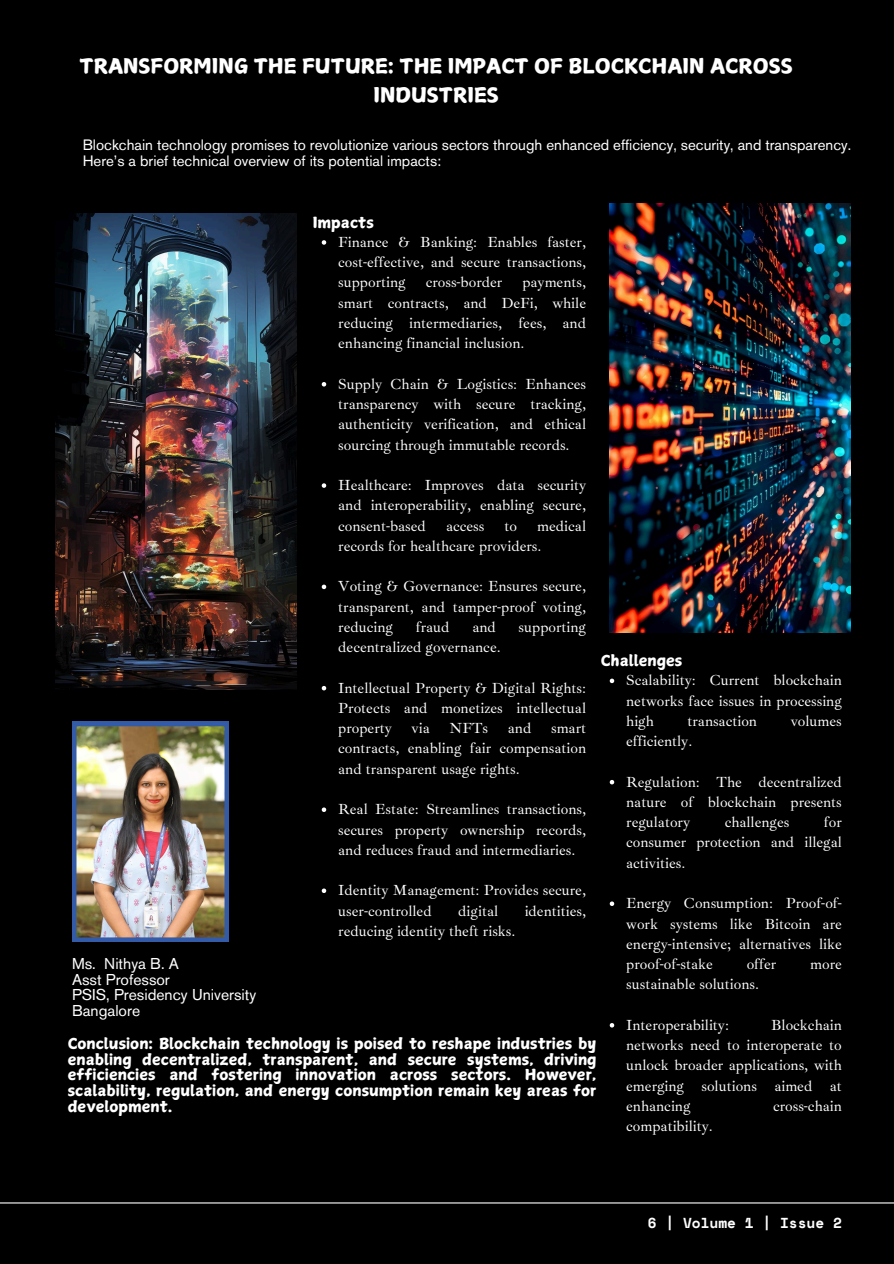
<style>
.page{position:relative;width:894px;height:1264px;background:#fff}
.page>*{position:absolute;margin:0;border:0;box-sizing:border-box;transform-origin:0 0}
.t1{font:20.25px/28px "Canva Surname Fu";color:#fff;text-align:center}
.t2{font:15.6px "Akzidenz Grotesk Pro";color:#fff}
.t3{font:15px/20.2px "Ibarra Real Nova";color:#fff;text-align:justify}
.t4{font:15px/15.8px "Canva Surname Fu";color:#fff;text-align:justify}
.t5{font:15px/15.8px "Akzidenz Grotesk Pro";color:#fff}
.t6{font:700 14.4px "Space Mono";color:#fff}
</style>
<div class="page">
<div style="left:0;top:0;width:893px;height:1263px;background:#000"></div>
<img style="left:55px;top:213px;width:241px;height:476px">
<hr style="left:0;top:1202px;width:893px;height:1px;background:#fff">
<img style="left:609px;top:203px;width:241px;height:429px">
<img style="left:72px;top:721px;width:156px;height:220px">
<svg style="left:321px;top:240px;width:5px;height:5px"></svg>
<svg style="left:321px;top:382px;width:5px;height:4px"></svg>
<svg style="left:321px;top:483px;width:5px;height:5px"></svg>
<svg style="left:321px;top:584px;width:5px;height:5px"></svg>
<svg style="left:321px;top:686px;width:5px;height:4px"></svg>
<svg style="left:321px;top:807px;width:5px;height:5px"></svg>
<svg style="left:321px;top:888px;width:5px;height:5px"></svg>
<svg style="left:609px;top:678px;width:5px;height:5px"></svg>
<svg style="left:609px;top:780px;width:5px;height:4px"></svg>
<svg style="left:609px;top:901px;width:5px;height:5px"></svg>
<svg style="left:609px;top:1023px;width:5px;height:4px"></svg>
<p class="t1" style="left:79px;top:52px;width:714px">TRANSFORMING THE FUTURE: THE IMPACT OF BLOCKCHAIN ACROSS<br>INDUSTRIES</p>
<p class="t5" style="left:83px;top:138px;width:769px">Blockchain technology promises to revolutionize various sectors through enhanced efficiency, security, and transparency.<br>Here’s a brief technical overview of its potential impacts:</p>
<h1 class="t4" style="left:312px;top:214px;width:63px">Impacts</h1>
<p class="t3" style="left:338px;top:232px;width:249px">Finance &amp; Banking: Enables faster, cost-effective, and secure transactions, supporting</p>
<p class="t3" style="left:425px;top:272px;width:78px">cross-border</p>
<p class="t3" style="left:338px;top:272px;width:249px;text-indent:184px">payments, smart contracts, and DeFi, while reducing intermediaries, fees, and enhancing financial inclusion.</p>
<p class="t3" style="left:338px;top:374px;width:249px">Supply Chain &amp; Logistics: Enhances transparency with secure tracking, authenticity verification, and ethical sourcing through immutable records.</p>
<p class="t3" style="left:338px;top:475px;width:249px">Healthcare: Improves data security and interoperability, enabling secure, consent-based</p>
<p class="t3" style="left:338px;top:515px;width:249px;text-indent:199px">medical records for healthcare providers.</p>
<p class="t3" style="left:338px;top:576px;width:249px">Voting &amp; Governance: Ensures secure, transparent, and tamper-proof voting, reducing</p>
<p class="t3" style="left:446px;top:515px;width:40px">access</p>
<p class="t3" style="left:504px;top:515px;width:14px">to</p>
<p class="t3" style="left:415px;top:617px;width:35px">fraud</p>
<p class="t3" style="left:472px;top:617px;width:25px">and</p>
<p class="t3" style="left:518px;top:617px;width:69px">supporting</p>
<p class="t3" style="left:338px;top:637px;width:164px">decentralized governance.</p>
<p class="t3" style="left:338px;top:677px;width:249px">Intellectual Property &amp; Digital Rights:<br>Protects and monetizes intellectual property</p>
<p class="t4" style="left:600px;top:652px;width:83px">Challenges</p>
<p class="t3" style="left:626px;top:670px;width:217px">Scalability: Current blockchain networks face issues in processing high</p>
<p class="t3" style="left:687px;top:711px;width:71px">transaction</p>
<p class="t3" style="left:790px;top:711px;width:53px">volumes</p>
<p class="t3" style="left:626px;top:731px;width:68px">efficiently.</p>
<p class="t3" style="left:626px;top:771px;width:217px">Regulation: The decentralized nature of blockchain presents regulatory</p>
<p class="t3" style="left:411px;top:718px;width:20px">via</p>
<p class="t3" style="left:449px;top:718px;width:40px">NFTs</p>
<p class="t3" style="left:507px;top:718px;width:25px">and</p>
<p class="t3" style="left:338px;top:718px;width:249px;text-indent:213px">smart contracts, enabling fair compensation and transparent usage rights.</p>
<p class="t3" style="left:338px;top:799px;width:249px">Real Estate: Streamlines transactions, secures property ownership records, and reduces fraud and intermediaries.</p>
<p class="t3" style="left:338px;top:880px;width:249px">Identity Management: Provides secure, user-controlled</p>
<p class="t3" style="left:724px;top:812px;width:66px">challenges</p>
<p class="t3" style="left:626px;top:812px;width:217px;text-indent:198px">for consumer protection and illegal activities.</p>
<p class="t3" style="left:626px;top:893px;width:217px">Energy Consumption: Proof-of&shy;work systems like Bitcoin are energy-intensive; alternatives like proof-of-stake</p>
<p class="t3" style="left:458px;top:900px;width:41px">digital</p>
<p class="t3" style="left:524px;top:900px;width:63px">identities,</p>
<p class="t3" style="left:338px;top:920px;width:179px">reducing identity theft risks.</p>
<p class="t2" style="left:72px;top:957px;width:108px">Ms. Nithya B. A</p>
<p class="t2" style="left:72px;top:972px;width:99px">Asst Professor</p>
<p class="t2" style="left:72px;top:988px;width:186px">PSIS, Presidency University</p>
<p class="t2" style="left:72px;top:1004px;width:70px">Bangalore</p>
<p class="t3" style="left:746px;top:954px;width:31px">offer</p>
<p class="t3" style="left:809px;top:954px;width:33px">more</p>
<p class="t3" style="left:626px;top:974px;width:134px">sustainable solutions.</p>
<p class="t3" style="left:626px;top:1014px;width:104px">Interoperability:</p>
<p class="t3" style="left:626px;top:1014px;width:217px;text-indent:145px">Blockchain networks need to interoperate to unlock broader applications, with emerging solutions aimed at enhancing</p>
<p class="t4" style="left:68px;top:1035px;width:530px">Conclusion: Blockchain technology is poised to reshape industries by enabling decentralized, transparent, and secure systems, driving efficiencies and fostering innovation across sectors. However, scalability, regulation, and energy consumption remain key areas for development.</p>
<p class="t3" style="left:772px;top:1095px;width:70px">cross-chain</p>
<p class="t3" style="left:626px;top:1116px;width:88px">compatibility.</p>
<p class="t6" style="left:647px;top:1211px;width:195px">6 | Volume 1 | Issue 2</p>
</div>
